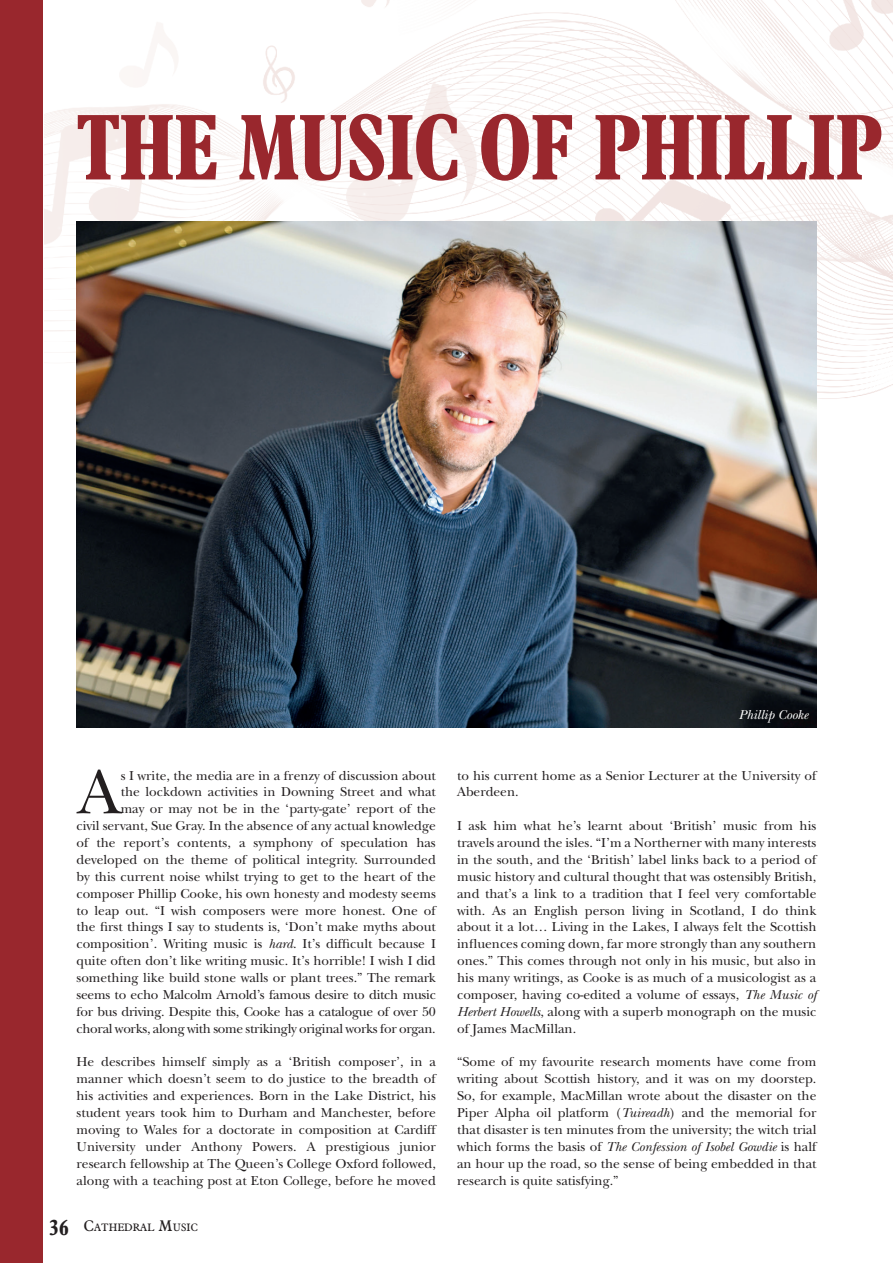
<style>
.page{position:relative;width:893px;height:1263px;background:#fff}
.page>*{position:absolute;margin:0;border:0;box-sizing:border-box;transform-origin:0 0}
.t1{font:700 condensed 90px "Aldine 721 BT";letter-spacing:-.015em;color:#99272d}
.t2{font:64.65px "New Baskerville";color:#231f20}
.t3{font:13.5px/16.8px "New Baskerville";color:#231f20;text-align:justify}
.t4{font:italic 13.5px "New Baskerville";color:#fff}
.t5{font:10.5px "Aldine 721 BT";color:#231f20}
.s1{font-style:italic}
.s2{font-weight:700;font-stretch:condensed;font-size:21px}
.s3{font-size:15px}
</style>
<div class="page">
<img style="left:45px;top:0;width:848px;height:434px">
<div style="left:0;top:0;width:43px;height:1263px;background:#99272d"></div>
<img style="left:77px;top:221px;width:739px;height:506px">
<h1 class="t1" style="left:77px;top:87px;width:808px">THE MUSIC OF PHILLIP</h1>
<h2 class="t2" style="left:78px;top:755px;width:44px">A</h2>
<p class="t3" style="left:77px;top:767px;width:361px;text-align:right">s I write, the media are in a frenzy of discussion about<br>the lockdown activities in Downing Street and what<br>may or may not be in the ‘party-gate’ report of the<br>civil servant, Sue Gray. In the absence of any actual knowledge of the report’s contents, a symphony of speculation has developed on the theme of political integrity. Surrounded by this current noise whilst trying to get to the heart of the composer Phillip Cooke, his own honesty and modesty seems to leap out. “I wish composers were more honest. One of the first things I say to students is, ‘Don’t make myths about composition’. Writing music is <span class="s1">hard</span>. It’s difficult because I quite often don’t like writing music. It’s horrible! I wish I did something like build stone walls or plant trees.” The remark seems to echo Malcolm Arnold’s famous desire to ditch music for bus driving. Despite this, Cooke has a catalogue of over 50 choral works, along with some strikingly original works for organ.</p>
<p class="t3" style="left:77px;top:1054px;width:361px">He describes himself simply as a ‘British composer’, in a manner which doesn’t seem to do justice to the breadth of his activities and experiences. Born in the Lake District, his student years took him to Durham and Manchester, before moving to Wales for a doctorate in composition at Cardiff University under Anthony Powers. A prestigious junior research fellowship at The Queen’s College Oxford followed, along with a teaching post at Eton College, before he moved</p>
<p class="t5" style="left:49px;top:1220px;width:150px"><span class="s2">36</span> <span class="s3">C</span>ATHEDRAL <span class="s3">M</span>USIC</p>
<p class="t4" style="left:739px;top:706px;width:71px">Phillip Cooke</p>
<p class="t3" style="left:457px;top:767px;width:361px">to his current home as a Senior Lecturer at the University of<br>Aberdeen.</p>
<p class="t3" style="left:457px;top:817px;width:361px">I ask him what he’s learnt about ‘British’ music from his travels around the isles. “I’m a Northerner with many interests in the south, and the ‘British’ label links back to a period of music history and cultural thought that was ostensibly British, and that’s a link to a tradition that I feel very comfortable with. As an English person living in Scotland, I do think about it a lot… Living in the Lakes, I always felt the Scottish influences coming down, far more strongly than any southern ones.” This comes through not only in his music, but also in his many writings, as Cooke is as much of a musicologist as a composer, having co-edited a volume of essays, <span class="s1">The Music of Herbert Howells</span>, along with a superb monograph on the music of James MacMillan.</p>
<p class="t3" style="left:457px;top:1054px;width:361px">“Some of my favourite research moments have come from writing about Scottish history, and it was on my doorstep.<br>So, for example, MacMillan wrote about the disaster on the Piper Alpha oil platform (<span class="s1">Tuireadh</span>) and the memorial for that disaster is ten minutes from the university; the witch trial which forms the basis of <span class="s1">The Confession of Isobel Gowdie</span> is half an hour up the road, so the sense of being embedded in that research is quite satisfying.”</p>
</div>
